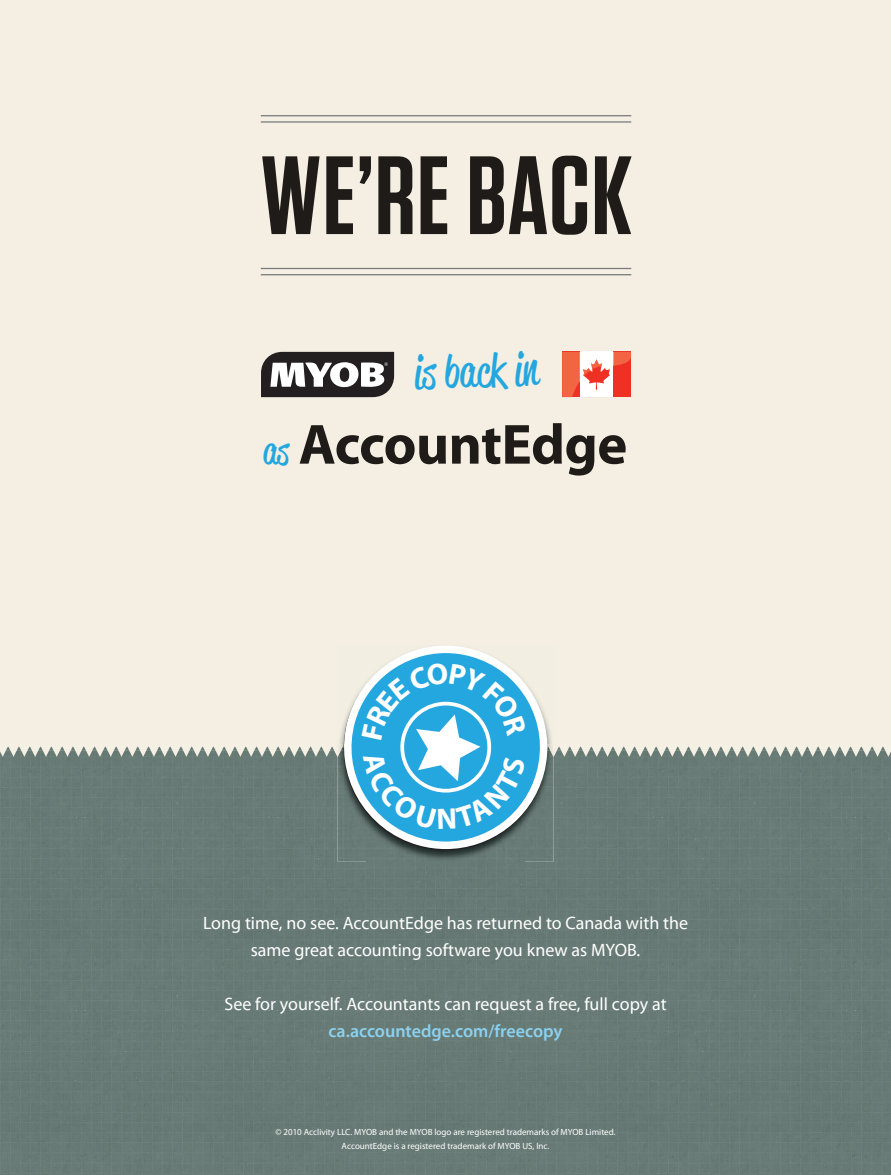
<style>
.page{position:relative;width:891px;height:1175px;background:#fff}
.page>*{position:absolute;margin:0;border:0;box-sizing:border-box;transform-origin:0 0}
.t1{font:600 111px "Tungsten";letter-spacing:.01em;color:#1f1b18}
.t2{font:700 57px "Myriad Pro";letter-spacing:-.01em;color:#1f1b18}
.t3{font:45px "Reklame Script";color:#24a6df}
.t4{font:18px/27px "Myriad Pro";color:#fff;text-align:center}
.t5{font:600 18px "Myriad Pro";color:#8bd1ef}
.t6{font:9px/13.5px "Myriad Pro";color:#fff;text-align:center}
.s1{font-family:"Reklame Script";font-weight:400;font-size:39px;color:#24a6df}
</style>
<div class="page">
<div style="left:0;top:0;width:891px;height:750px;background:#f4efe2"></div>
<div style="left:0;top:829px;width:367px;height:345px;background:#687a75"></div>
<div style="left:525px;top:829px;width:366px;height:345px;background:#687a75"></div>
<div style="left:367px;top:861px;width:158px;height:313px;background:#687a75"></div>
<svg style="left:261px;top:352px;width:133px;height:45px;background:#6e6c6c"></svg>
<svg style="left:562px;top:352px;width:69px;height:45px;background:#f58d7e"></svg>
<svg style="left:332px;top:829px;width:226px;height:32px;background:#5f706b"></svg>
<svg style="left:333px;top:646px;width:226px;height:203px"></svg>
<hr style="left:261px;top:115px;width:370px;height:1px;background:#76787b">
<hr style="left:261px;top:121px;width:370px;height:2px;background:#76787b">
<hr style="left:261px;top:268px;width:370px;height:1px;background:#76787b">
<hr style="left:261px;top:274px;width:370px;height:1px;background:#76787b">
<svg style="left:0;top:663px;width:891px;height:166px"></svg>
<h1 class="t1" style="left:260px;top:137px;width:373px">WE’RE BACK</h1>
<h3 class="t3" style="left:413px;top:342px;width:126px;rotate:-2deg">is back in</h3>
<h2 class="t2" style="left:263px;top:407px;width:366px"><span class="s1">as</span> AccountEdge</h2>
<p class="t4" style="left:203px;top:909px;width:487px">Long time, no see. AccountEdge has returned to Canada with the same great accounting software you knew as MYOB.</p>
<p class="t4" style="left:224px;top:990px;width:444px">See for yourself. Accountants can request a free, full copy at</p>
<p class="t5" style="left:329px;top:1019px;width:236px">ca.accountedge.com/freecopy</p>
<p class="t6" style="left:275px;top:1125px;width:342px">© 2010 Acclivity LLC. MYOB and the MYOB logo are registered trademarks of MYOB Limited.<br>AccountEdge is a registered trademark of MYOB US, Inc.</p>
</div>
